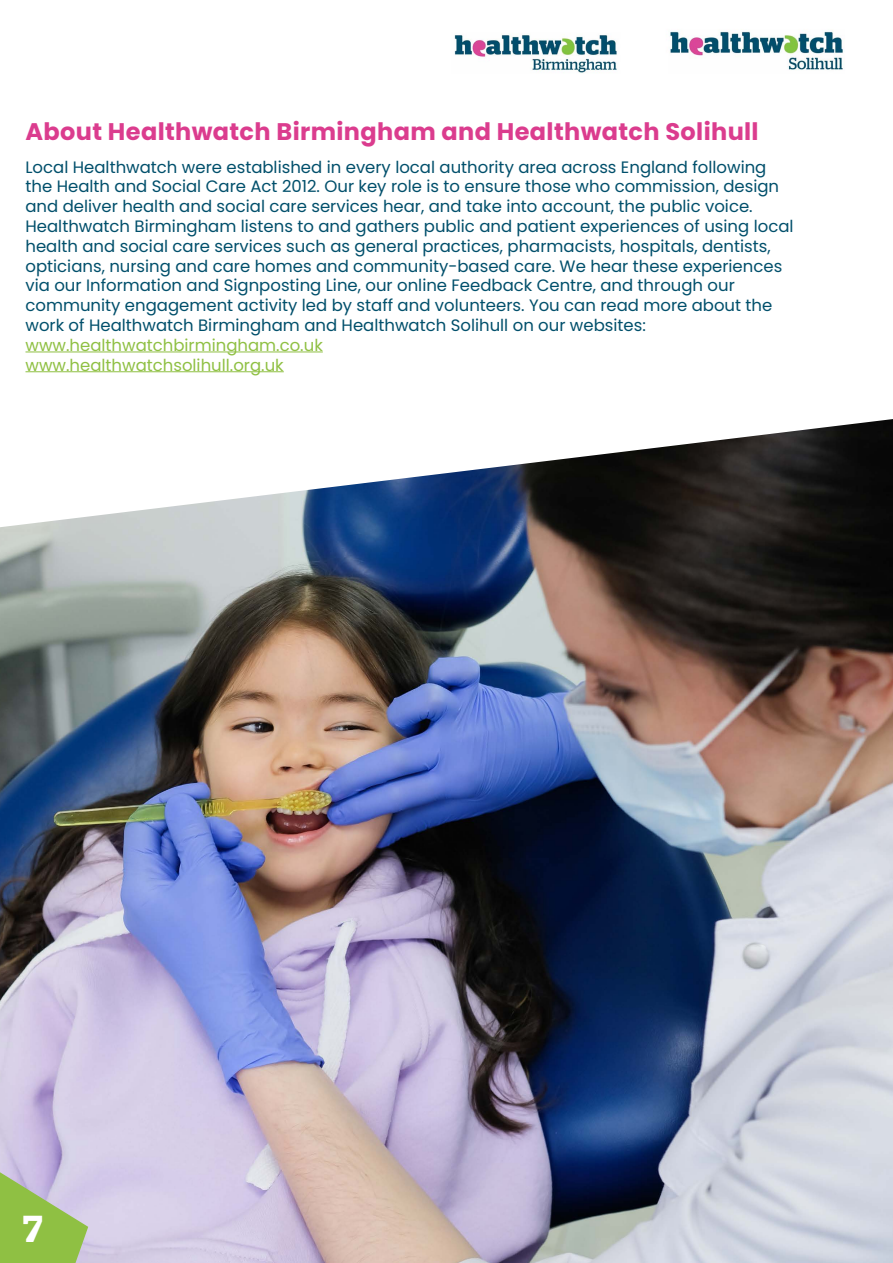
<style>
.page{position:relative;width:893px;height:1263px;background:#fff}
.page>*{position:absolute;margin:0;border:0;box-sizing:border-box;transform-origin:0 0}
.t1{font:600 37.5px "Stag";color:#fff}
.t2{font:700 24px "Poppins";letter-spacing:.015em;color:#db3c8e}
.t3{font:16.5px/19.8px "Poppins";color:#004f6b}
.t4{font:16.5px/19.8px "Poppins";color:#8fc043}
</style>
<div class="page">
<img style="left:670px;top:31px;width:174px;height:39px">
<img style="left:454px;top:34px;width:163px;height:39px">
<hr style="left:26px;top:352px;width:297px;height:1px;background:#8fc043">
<hr style="left:26px;top:371px;width:258px;height:1px;background:#8fc043">
<img style="left:0;top:419px;width:893px;height:844px">
<svg style="left:0;top:1163px;width:88px;height:100px;background:#a7c181"></svg>
<h2 class="t2" style="left:26px;top:118px;width:735px">About Healthwatch Birmingham and Healthwatch Solihull</h2>
<p class="t3" style="left:26px;top:157px;width:770px">Local Healthwatch were established in every local authority area across England following the Health and Social Care Act 2012. Our key role is to ensure those who commission, design and deliver health and social care services hear, and take into account, the public voice.<br>Healthwatch Birmingham listens to and gathers public and patient experiences of using local health and social care services such as general practices, pharmacists, hospitals, dentists, opticians, nursing and care homes and community-based care. We hear these experiences via our Information and Signposting Line, our online Feedback Centre, and through our community engagement activity led by staff and volunteers. You can read more about the work of Healthwatch Birmingham and Healthwatch Solihull on our websites:</p>
<p class="t4" style="left:26px;top:335px;width:299px">www.healthwatchbirmingham.co.uk www.healthwatchsolihull.org.uk</p>
<h1 class="t1" style="left:23px;top:1207px;width:21px">7</h1>
</div>
